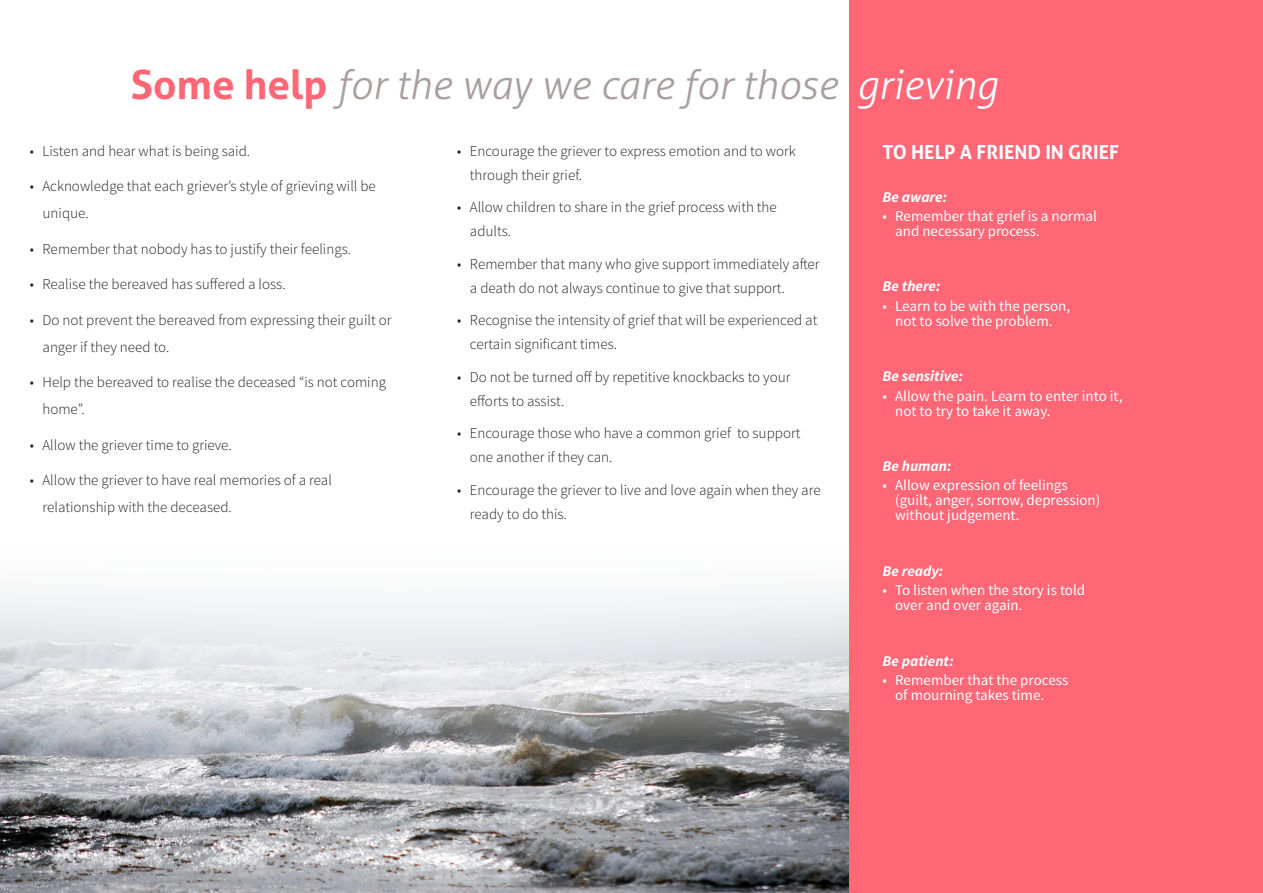
<style>
.page{position:relative;width:1263px;height:893px;background:#fff}
.page>*{position:absolute;margin:0;border:0;box-sizing:border-box;transform-origin:0 0}
.t1{font:italic 300 40.5px "Aller";color:#a89f9e}
.t2{font:700 19.5px "Aller";color:#fff}
.t3{font:300 15px/24px "Source Sans Pro";color:#231f20}
.t4{font:15px/15px "Source Sans Pro";color:#fff}
.t5{font:italic 700 15px "Source Sans Pro";color:#fff}
.s1{font-weight:700;font-style:normal;color:#ff6676}
.s2{color:#fff}
</style>
<div class="page">
<img style="left:0;top:591px;width:849px;height:302px">
<div style="left:849px;top:0;width:414px;height:893px;background:#ff6676"></div>
<p class="t1" style="left:131px;top:60px;width:868px"><span class="s1">Some help</span> for the way we care for those <span class="s2">grieving</span></p>
<p class="t2" style="left:882px;top:140px;width:238px">TO HELP A FRIEND IN GRIEF</p>
<p class="t5" style="left:882px;top:187px;width:66px">Be aware:</p>
<p class="t4" style="left:895px;top:209px;width:203px;text-indent:-13px">• Remember that grief is a normal and necessary process.</p>
<p class="t3" style="left:30px;top:139px;width:222px">• Listen and hear what is being said.</p>
<p class="t3" style="left:43px;top:173px;width:335px;line-height:27px;text-indent:-13px">• Acknowledge that each griever’s style of grieving will be unique.</p>
<p class="t3" style="left:30px;top:237px;width:323px">• Remember that nobody has to justify their feelings.</p>
<p class="t3" style="left:30px;top:272px;width:257px">• Realise the bereaved has suffered a loss.</p>
<p class="t3" style="left:43px;top:306px;width:350px;line-height:27px;text-indent:-13px">• Do not prevent the bereaved from expressing their guilt or anger if they need to.</p>
<p class="t3" style="left:43px;top:369px;width:345px;line-height:27px;text-indent:-13px">• Help the bereaved to realise the deceased “is not coming home”.</p>
<p class="t3" style="left:30px;top:433px;width:204px">• Allow the griever time to grieve.</p>
<p class="t3" style="left:43px;top:467px;width:291px;line-height:27px;text-indent:-13px">• Allow the griever to have real memories of a real relationship with the deceased.</p>
<p class="t3" style="left:470px;top:139px;width:327px;text-indent:-13px">• Encourage the griever to express emotion and to work through their grief.</p>
<p class="t3" style="left:470px;top:195px;width:308px;text-indent:-13px">• Allow children to share in the grief process with the adults.</p>
<p class="t3" style="left:470px;top:252px;width:351px;text-indent:-13px">• Remember that many who give support immediately after a death do not always continue to give that support.</p>
<p class="t3" style="left:470px;top:308px;width:349px;text-indent:-13px">• Recognise the intensity of grief that will be experienced at certain significant times.</p>
<p class="t3" style="left:470px;top:365px;width:322px;text-indent:-13px">• Do not be turned off by repetitive knockbacks to your efforts to assist.</p>
<p class="t3" style="left:470px;top:421px;width:332px;text-indent:-13px">• Encourage those who have a common grief to support one another if they can.</p>
<p class="t3" style="left:470px;top:478px;width:352px;text-indent:-13px">• Encourage the griever to live and love again when they are ready to do this.</p>
<p class="t5" style="left:882px;top:277px;width:60px">Be there:</p>
<p class="t4" style="left:882px;top:298px;width:189px;text-align:center">• Learn to be with the person, not to solve the problem.</p>
<p class="t5" style="left:882px;top:367px;width:82px">Be sensitive:</p>
<p class="t4" style="left:895px;top:388px;width:229px;text-indent:-13px">• Allow the pain. Learn to enter into it, not to try to take it away.</p>
<p class="t5" style="left:882px;top:456px;width:71px">Be human:</p>
<p class="t4" style="left:895px;top:478px;width:207px;text-indent:-13px">• Allow expression of feelings (guilt, anger, sorrow, depression) without judgement.</p>
<p class="t5" style="left:882px;top:561px;width:62px">Be ready:</p>
<p class="t4" style="left:895px;top:583px;width:192px;text-indent:-13px">• To listen when the story is told over and over again.</p>
<p class="t5" style="left:882px;top:651px;width:73px">Be patient:</p>
<p class="t4" style="left:895px;top:673px;width:175px;text-indent:-13px">• Remember that the process of mourning takes time.</p>
</div>
